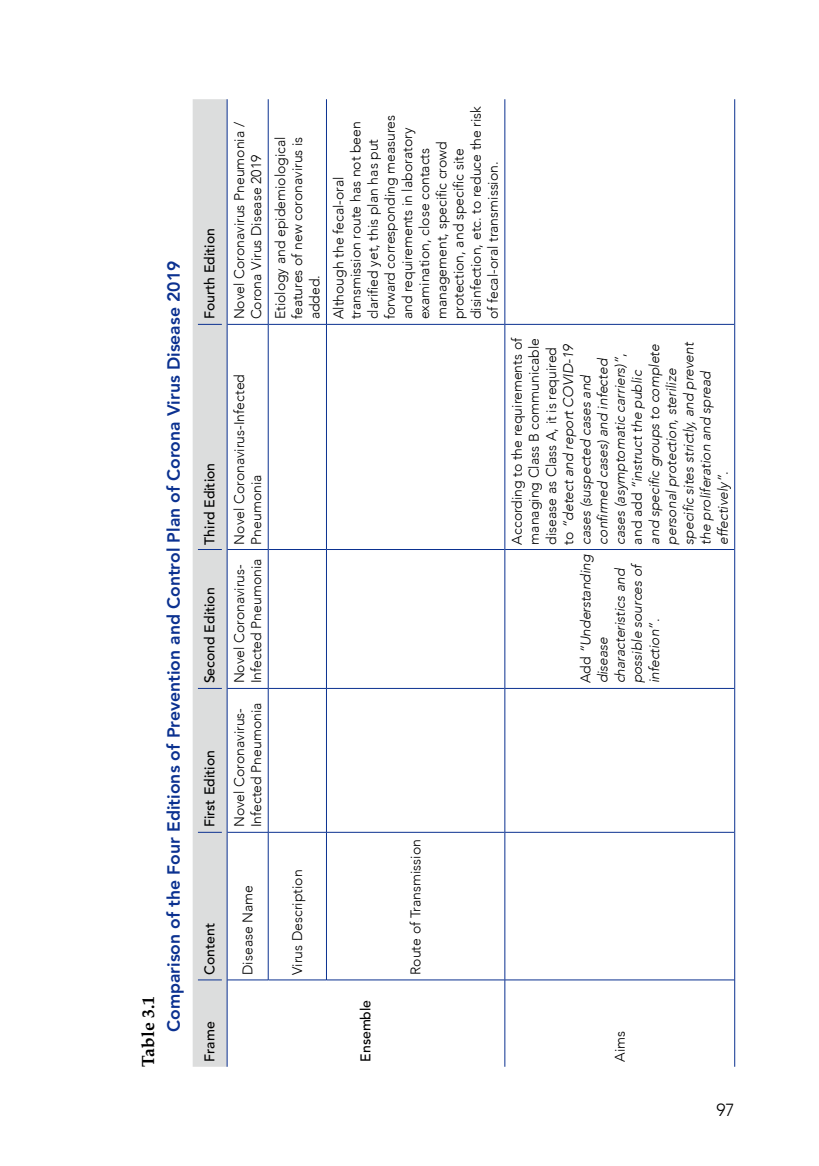
<style>
.page{position:relative;width:819px;height:1166px;background:#fff}
.page>*{position:absolute;margin:0;border:0;box-sizing:border-box;transform-origin:0 0}
.t1{font:800 17.5px "Avenir LT Std";color:#0b3190}
.t2{font:700 17.5px "Palatino Linotype";color:#000}
.t3{font:300 17.5px "Avenir";color:#000}
.t4{font:300 14px/17.2px "Avenir";color:#000}
.t5{font:italic 300 14px/17.2px "Avenir";color:#000}
.t6{font:500 14px "Avenir LT Std";color:#000}
.s1{font-style:normal}
</style>
<div class="page">
<div style="left:193px;top:99px;width:34px;height:968px;background:#dcdddd"></div>
<hr style="left:227px;top:980px;width:1px;height:87px;background:#0b3190">
<hr style="left:227px;top:832px;width:1px;height:148px;background:#0b3190">
<hr style="left:227px;top:979px;width:41px;height:1px;background:#0b3190">
<hr style="left:227px;top:688px;width:1px;height:144px;background:#0b3190">
<hr style="left:227px;top:832px;width:41px;height:1px;background:#0b3190">
<hr style="left:227px;top:549px;width:1px;height:139px;background:#0b3190">
<hr style="left:227px;top:688px;width:41px;height:1px;background:#0b3190">
<hr style="left:227px;top:324px;width:1px;height:225px;background:#0b3190">
<hr style="left:227px;top:549px;width:41px;height:1px;background:#0b3190">
<hr style="left:227px;top:99px;width:1px;height:225px;background:#0b3190">
<hr style="left:227px;top:324px;width:41px;height:1px;background:#0b3190">
<hr style="left:268px;top:832px;width:1px;height:148px;background:#0b3190">
<hr style="left:268px;top:979px;width:58px;height:1px;background:#0b3190">
<hr style="left:268px;top:688px;width:1px;height:144px;background:#0b3190">
<hr style="left:268px;top:832px;width:58px;height:1px;background:#0b3190">
<hr style="left:268px;top:549px;width:1px;height:139px;background:#0b3190">
<hr style="left:268px;top:688px;width:58px;height:1px;background:#0b3190">
<hr style="left:268px;top:324px;width:1px;height:225px;background:#0b3190">
<hr style="left:268px;top:549px;width:58px;height:1px;background:#0b3190">
<hr style="left:268px;top:99px;width:1px;height:225px;background:#0b3190">
<hr style="left:268px;top:324px;width:58px;height:1px;background:#0b3190">
<hr style="left:326px;top:832px;width:1px;height:148px;background:#0b3190">
<hr style="left:327px;top:979px;width:177px;height:1px;background:#0b3190">
<hr style="left:326px;top:688px;width:1px;height:144px;background:#0b3190">
<hr style="left:327px;top:832px;width:177px;height:1px;background:#0b3190">
<hr style="left:326px;top:549px;width:1px;height:139px;background:#0b3190">
<hr style="left:327px;top:688px;width:177px;height:1px;background:#0b3190">
<hr style="left:326px;top:324px;width:1px;height:225px;background:#0b3190">
<hr style="left:327px;top:549px;width:177px;height:1px;background:#0b3190">
<hr style="left:326px;top:99px;width:1px;height:225px;background:#0b3190">
<hr style="left:327px;top:324px;width:177px;height:1px;background:#0b3190">
<hr style="left:504px;top:980px;width:1px;height:87px;background:#0b3190">
<hr style="left:504px;top:832px;width:1px;height:148px;background:#0b3190">
<hr style="left:505px;top:979px;width:229px;height:1px;background:#0b3190">
<hr style="left:504px;top:688px;width:1px;height:144px;background:#0b3190">
<hr style="left:505px;top:832px;width:229px;height:1px;background:#0b3190">
<hr style="left:504px;top:549px;width:1px;height:139px;background:#0b3190">
<hr style="left:505px;top:688px;width:229px;height:1px;background:#0b3190">
<hr style="left:504px;top:324px;width:1px;height:225px;background:#0b3190">
<hr style="left:505px;top:549px;width:229px;height:1px;background:#0b3190">
<hr style="left:504px;top:99px;width:1px;height:225px;background:#0b3190">
<hr style="left:505px;top:324px;width:229px;height:1px;background:#0b3190">
<hr style="left:734px;top:980px;width:1px;height:87px;background:#0b3190">
<hr style="left:734px;top:832px;width:1px;height:148px;background:#0b3190">
<hr style="left:734px;top:688px;width:1px;height:144px;background:#0b3190">
<hr style="left:734px;top:549px;width:1px;height:139px;background:#0b3190">
<hr style="left:734px;top:324px;width:1px;height:225px;background:#0b3190">
<hr style="left:734px;top:99px;width:1px;height:225px;background:#0b3190">
<p class="t2" style="left:136px;top:1067px;width:72px;rotate:-90deg">Table 3.1</p>
<p class="t1" style="left:163px;top:1032px;width:773px;rotate:-90deg">Comparison of the Four Editions of Prevention and Control Plan of Corona Virus Disease 2019</p>
<p class="t6" style="left:201px;top:319px;width:93px;rotate:-90deg">Fourth Edition</p>
<p class="t6" style="left:201px;top:544px;width:83px;rotate:-90deg">Third Edition</p>
<p class="t6" style="left:201px;top:683px;width:97px;rotate:-90deg">Second Edition</p>
<p class="t6" style="left:201px;top:827px;width:78px;rotate:-90deg">First Edition</p>
<p class="t6" style="left:201px;top:975px;width:53px;rotate:-90deg">Content</p>
<p class="t6" style="left:201px;top:1062px;width:42px;rotate:-90deg">Frame</p>
<p class="t4" style="left:231px;top:319px;width:199px;rotate:-90deg">Novel Coronavirus Pneumonia /<br>Corona Virus Disease 2019</p>
<p class="t4" style="left:231px;top:544px;width:172px;rotate:-90deg">Novel Coronavirus-Infected<br>Pneumonia</p>
<p class="t4" style="left:231px;top:683px;width:126px;rotate:-90deg">Novel Coronavirus-<br>Infected Pneumonia</p>
<p class="t4" style="left:231px;top:827px;width:126px;rotate:-90deg">Novel Coronavirus-<br>Infected Pneumonia</p>
<p class="t4" style="left:239px;top:975px;width:92px;rotate:-90deg">Disease Name</p>
<p class="t4" style="left:272px;top:319px;width:184px;text-align:justify;rotate:-90deg">Etiology and epidemiological features of new coronavirus is added.</p>
<p class="t4" style="left:330px;top:319px;width:215px;rotate:-90deg">Although the fecal-oral transmission route has not been clarified yet, this plan has put forward corresponding measures and requirements in laboratory examination, close contacts management, specific crowd protection, and specific site disinfection, etc. to reduce the risk of fecal-oral transmission.</p>
<p class="t5" style="left:508px;top:544px;width:208px;rotate:-90deg"><span class="s1">According to the requirements of managing Class B communicable disease as Class A, it is required to</span> “detect and report COVID-19 cases (suspected cases and confirmed cases) and infected cases (asymptomatic carriers)”<span class="s1">, and add</span> “instruct the public<br>and specific groups to complete personal protection, sterilize specific sites strictly, and prevent the proliferation and spread effectively”<span class="s1">.</span></p>
<p class="t5" style="left:577px;top:683px;width:130px;rotate:-90deg"><span class="s1">Add</span> “Understanding disease characteristics and possible sources of infection”<span class="s1">.</span></p>
<p class="t4" style="left:289px;top:975px;width:107px;rotate:-90deg">Virus Description</p>
<p class="t6" style="left:357px;top:1062px;width:63px;rotate:-90deg">Ensemble</p>
<p class="t4" style="left:407px;top:975px;width:137px;rotate:-90deg">Route of Transmission</p>
<p class="t4" style="left:611px;top:1062px;width:32px;rotate:-90deg">Aims</p>
<p class="t3" style="left:716px;top:1100px;width:20px">97</p>
</div>
